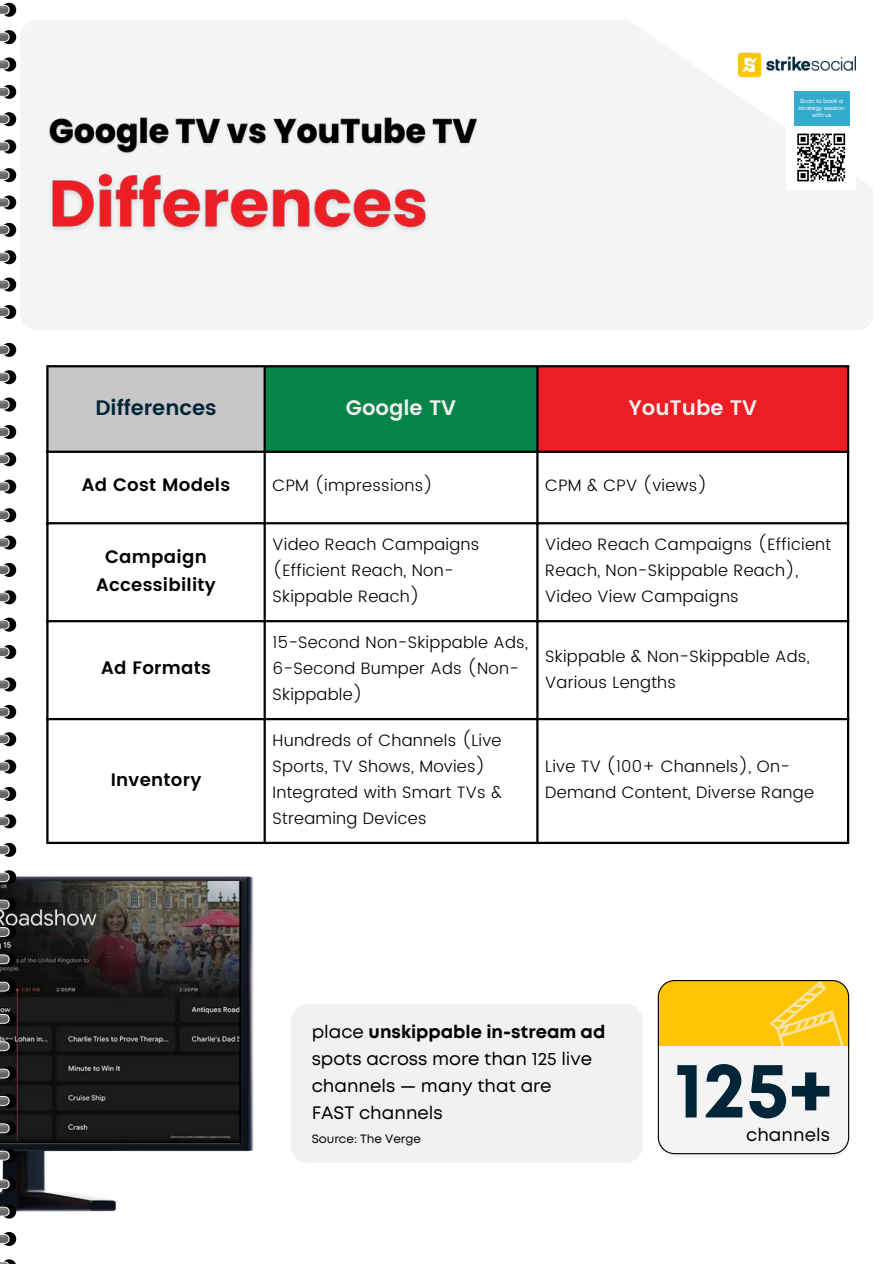
<style>
.page{position:relative;width:894px;height:1264px;background:#fff}
.page>*{position:absolute;margin:0;border:0;box-sizing:border-box;transform-origin:0 0}
.t1{font:700 78.75px "Mont";color:#012538}
.t2{font:600 21px "Poppins";color:#f1f1f1}
.t3{font:600 21px "Poppins";color:#012538}
.t4{font:18px/27px "Mont";color:#000}
.t5{font:600 18px/28.2px "Poppins";letter-spacing:.015em;color:#000;text-align:center}
.t6{font:300 16.5px/25.8px "Poppins";letter-spacing:.015em;color:#000}
.t7{font:12px "Mont";color:#000}
.t8{font:5.85px/7.2px "Mont";letter-spacing:-.02em;color:#fff;text-align:center}
.s1{font-weight:700}
</style>
<div class="page">
<div style="left:21px;top:21px;width:851px;height:309px;background:#f4f4f4"></div>
<svg style="left:584px;top:21px;width:289px;height:199px;fill:#f4f4f4"></svg>
<img style="left:738px;top:51px;width:117px;height:27px">
<div style="left:786px;top:83px;width:69px;height:107px;background:#fff"></div>
<div style="left:793px;top:91px;width:55px;height:34px;background:#34aacd"></div>
<svg style="left:797px;top:133px;width:49px;height:49px"></svg>
<img style="left:0;top:876px;width:253px;height:335px">
<img style="left:0;top:881px;width:240px;height:261px">
<svg style="left:0;top:3px;width:16px;height:14px"></svg>
<svg style="left:0;top:30px;width:16px;height:14px"></svg>
<svg style="left:0;top:57px;width:16px;height:14px"></svg>
<svg style="left:0;top:85px;width:16px;height:14px"></svg>
<svg style="left:0;top:112px;width:16px;height:14px"></svg>
<svg style="left:0;top:140px;width:16px;height:14px"></svg>
<svg style="left:0;top:168px;width:16px;height:14px"></svg>
<svg style="left:0;top:195px;width:16px;height:14px"></svg>
<svg style="left:0;top:223px;width:16px;height:14px"></svg>
<svg style="left:0;top:250px;width:16px;height:14px"></svg>
<svg style="left:0;top:277px;width:16px;height:14px"></svg>
<svg style="left:0;top:305px;width:16px;height:14px"></svg>
<svg style="left:0;top:343px;width:16px;height:14px"></svg>
<svg style="left:0;top:370px;width:16px;height:14px"></svg>
<svg style="left:0;top:397px;width:16px;height:14px"></svg>
<svg style="left:0;top:425px;width:16px;height:14px"></svg>
<svg style="left:0;top:452px;width:16px;height:14px"></svg>
<svg style="left:0;top:479px;width:16px;height:14px"></svg>
<svg style="left:0;top:508px;width:16px;height:14px"></svg>
<svg style="left:0;top:535px;width:16px;height:14px"></svg>
<svg style="left:0;top:563px;width:16px;height:14px"></svg>
<svg style="left:0;top:590px;width:16px;height:14px"></svg>
<svg style="left:0;top:617px;width:16px;height:14px"></svg>
<svg style="left:0;top:645px;width:16px;height:14px"></svg>
<svg style="left:0;top:677px;width:16px;height:14px"></svg>
<svg style="left:0;top:705px;width:16px;height:14px"></svg>
<svg style="left:0;top:732px;width:16px;height:14px"></svg>
<svg style="left:0;top:759px;width:16px;height:14px"></svg>
<svg style="left:0;top:787px;width:16px;height:14px"></svg>
<svg style="left:0;top:814px;width:16px;height:14px"></svg>
<svg style="left:0;top:842px;width:16px;height:14px"></svg>
<svg style="left:0;top:870px;width:16px;height:14px"></svg>
<svg style="left:0;top:897px;width:16px;height:14px"></svg>
<svg style="left:0;top:925px;width:16px;height:14px"></svg>
<svg style="left:0;top:952px;width:16px;height:14px"></svg>
<svg style="left:0;top:979px;width:16px;height:14px"></svg>
<svg style="left:0;top:1011px;width:16px;height:14px"></svg>
<svg style="left:0;top:1039px;width:16px;height:14px"></svg>
<svg style="left:0;top:1066px;width:16px;height:14px"></svg>
<svg style="left:0;top:1093px;width:16px;height:14px"></svg>
<svg style="left:0;top:1121px;width:16px;height:14px"></svg>
<svg style="left:0;top:1148px;width:16px;height:14px"></svg>
<svg style="left:0;top:1177px;width:16px;height:14px"></svg>
<svg style="left:0;top:1204px;width:16px;height:14px"></svg>
<svg style="left:0;top:1232px;width:16px;height:13px"></svg>
<svg style="left:0;top:1259px;width:16px;height:4px"></svg>
<div style="left:47px;top:366px;width:218px;height:86px;background:#c7c7c7"></div>
<div style="left:264px;top:366px;width:273px;height:86px;background:#068447"></div>
<div style="left:537px;top:366px;width:311px;height:86px;background:#ed1d24"></div>
<hr style="left:46px;top:367px;width:3px;height:474px;background:#000">
<hr style="left:263px;top:367px;width:3px;height:474px;background:#000">
<hr style="left:536px;top:367px;width:2px;height:474px;background:#000">
<hr style="left:846px;top:367px;width:3px;height:474px;background:#000">
<hr style="left:46px;top:365px;width:803px;height:2px;background:#000">
<hr style="left:46px;top:450px;width:803px;height:3px;background:#000">
<hr style="left:46px;top:522px;width:803px;height:2px;background:#000">
<hr style="left:46px;top:620px;width:803px;height:2px;background:#000">
<hr style="left:46px;top:718px;width:803px;height:2px;background:#000">
<hr style="left:46px;top:841px;width:803px;height:3px;background:#000">
<div style="left:291px;top:1004px;width:351px;height:158px;background:#f1f1f1;border-radius:17px"></div>
<svg style="left:657px;top:980px;width:191px;height:174px"></svg>
<img style="left:45px;top:108px;width:437px;height:51px">
<img style="left:45px;top:159px;width:388px;height:91px">
<p class="t8" style="left:798px;top:98px;width:48px">Scan to book a strategy session with us</p>
<p class="t3" style="left:95px;top:395px;width:123px">Differences</p>
<p class="t2" style="left:346px;top:395px;width:112px">Google TV</p>
<p class="t2" style="left:628px;top:395px;width:130px">YouTube TV</p>
<p class="t5" style="left:82px;top:471px;width:150px">Ad Cost Models</p>
<p class="t6" style="left:272px;top:472px;width:162px">CPM (impressions)</p>
<p class="t6" style="left:545px;top:472px;width:163px">CPM &amp; CPV (views)</p>
<p class="t5" style="left:96px;top:542px;width:121px">Campaign<br>Accessibility</p>
<p class="t6" style="left:272px;top:531px;width:208px">Video Reach Campaigns (Efficient Reach, Non-<br>Skippable Reach)</p>
<p class="t6" style="left:545px;top:531px;width:287px">Video Reach Campaigns (Efficient<br>Reach, Non-Skippable Reach),<br>Video View Campaigns</p>
<p class="t5" style="left:101px;top:653px;width:111px">Ad Formats</p>
<p class="t5" style="left:111px;top:765px;width:92px">Inventory</p>
<p class="t6" style="left:272px;top:629px;width:257px">15-Second Non-Skippable Ads,<br>6-Second Bumper Ads (Non-<br>Skippable)</p>
<p class="t6" style="left:272px;top:727px;width:231px">Hundreds of Channels (Live<br>Sports, TV Shows, Movies)<br>Integrated with Smart TVs &amp;<br>Streaming Devices</p>
<p class="t6" style="left:545px;top:643px;width:266px">Skippable &amp; Non-Skippable Ads,<br>Various Lengths</p>
<p class="t6" style="left:545px;top:753px;width:270px">Live TV (100+ Channels), On-<br>Demand Content, Diverse Range</p>
<p class="t4" style="left:311px;top:1019px;width:295px">place <span class="s1">unskippable in-stream ad </span>spots across more than 125 live channels — many that are<br>FAST channels</p>
<p class="t7" style="left:311px;top:1133px;width:111px">Source: The Verge</p>
<h1 class="t1" style="left:674px;top:1060px;width:159px">125+</h1>
<p class="t4" style="left:746px;top:1122px;width:85px">channels</p>
</div>
